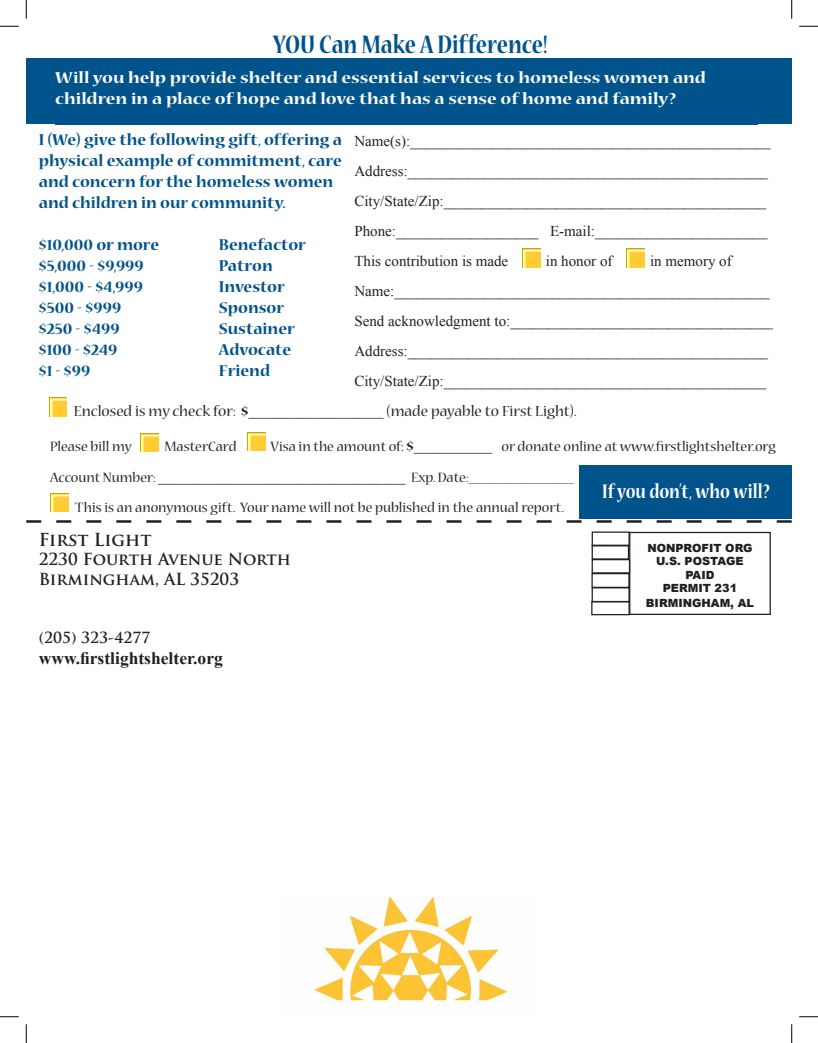
<style>
.page{position:relative;width:818px;height:1043px;background:#fff}
.page>*{position:absolute;margin:0;border:0;box-sizing:border-box;transform-origin:0 0}
.t1{font:700 28.12px "Nueva Std";color:#00538b;scale:.8 1}
.t2{font:700 21.88px "Nueva Std";color:#fff;scale:.8 1}
.t3{font:700 17.5px/21px "Nueva Std";color:#00538b}
.t4{font:700 17.5px/21px "Nueva Std";color:#fff;scale:1.1 1}
.t5{font:700 17.5px "Times New Roman";color:#231f20}
.t6{font:700 17.5px "Trajan Pro";color:#231f20}
.t7{font:16.25px "Nueva Std";color:#231f20}
.t8{font:700 16.25px/19.5px "Trajan Pro";color:#231f20}
.t9{font:15px/30px "Times New Roman";color:#231f20}
.t10{font:15px/31.5px "Nueva Std";color:#231f20}
.t11{font:700 15px "Trajan Pro";color:#231f20}
.t12{font:900 11.25px/13.5px "Arial";color:#231f20;text-align:center}
.s1{font-weight:700}
.s2{font-weight:700;font-size:22.5px}
.s3{font-size:16.25px}
.s4{font-weight:700;font-size:16.25px}
.s5{font-size:22.5px}
</style>
<div class="page">
<img style="left:314px;top:896px;width:195px;height:106px">
<div style="left:629px;top:532px;width:141px;height:83px;border:1px solid #231f20"></div>
<div style="left:591px;top:559px;width:39px;height:14px;border:1px solid #231f20"></div>
<div style="left:591px;top:601px;width:38px;height:14px;border:1px solid #231f20"></div>
<div style="left:591px;top:587px;width:38px;height:15px;border:1px solid #231f20"></div>
<div style="left:591px;top:531px;width:38px;height:15px;border:1px solid #231f20"></div>
<div style="left:591px;top:544px;width:38px;height:15px;border:1px solid #231f20"></div>
<div style="left:591px;top:573px;width:38px;height:15px;border:1px solid #231f20"></div>
<img style="left:626px;top:249px;width:18px;height:18px">
<img style="left:522px;top:249px;width:18px;height:18px">
<img style="left:248px;top:432px;width:17px;height:18px">
<img style="left:49px;top:398px;width:18px;height:18px">
<img style="left:51px;top:493px;width:17px;height:18px">
<img style="left:141px;top:433px;width:17px;height:19px">
<div style="left:579px;top:466px;width:212px;height:53px;background:#00538b"></div>
<div style="left:26px;top:58px;width:765px;height:65px;background:#00538b"></div>
<div style="left:55px;top:71px;width:703px;height:54px;background:#00538b"></div>
<svg style="left:26px;top:520px;width:765px;height:2px"></svg>
<svg style="left:0;top:25px;width:19px;height:2px"></svg>
<svg style="left:799px;top:25px;width:19px;height:2px"></svg>
<svg style="left:0;top:1016px;width:19px;height:1px"></svg>
<svg style="left:799px;top:1016px;width:19px;height:1px"></svg>
<svg style="left:25px;top:0;width:2px;height:19px"></svg>
<svg style="left:25px;top:1024px;width:2px;height:18px"></svg>
<svg style="left:791px;top:0;width:1px;height:19px"></svg>
<svg style="left:791px;top:1024px;width:1px;height:18px"></svg>
<h1 class="t1" style="left:273px;top:31px;width:345px">YOU Can Make A Difference!</h1>
<p class="t4" style="left:55px;top:68px;width:593px">Will you help provide shelter and essential services to homeless women and children in a place of hope and love that has a sense of home and family?</p>
<p class="t3" style="left:39px;top:130px;width:305px">I (We) give the following gift, offering a physical example of commitment, care and concern for the homeless women and children in our community.</p>
<p class="t3" style="left:39px;top:235px;width:122px">$10,000 or more</p>
<p class="t3" style="left:219px;top:235px;width:88px">Benefactor</p>
<p class="t3" style="left:39px;top:256px;width:107px">$5,000 - $9,999</p>
<p class="t3" style="left:219px;top:256px;width:55px">Patron</p>
<p class="t3" style="left:39px;top:277px;width:106px">$1,000 - $4,999</p>
<p class="t3" style="left:219px;top:277px;width:67px">Investor</p>
<p class="t3" style="left:39px;top:298px;width:84px">$500 - $999</p>
<p class="t3" style="left:219px;top:298px;width:67px">Sponsor</p>
<p class="t3" style="left:39px;top:319px;width:82px">$250 - $499</p>
<p class="t3" style="left:219px;top:319px;width:77px">Sustainer</p>
<p class="t3" style="left:39px;top:340px;width:80px">$100 - $249</p>
<p class="t3" style="left:219px;top:340px;width:74px">Advocate</p>
<p class="t3" style="left:39px;top:361px;width:53px">$1 - $99</p>
<p class="t3" style="left:219px;top:361px;width:53px">Friend</p>
<p class="t7" style="left:74px;top:404px;width:504px">Enclosed is my check for: <span class="s1">$</span><span class="s2">____________</span> (made payable to First Light).</p>
<p class="t10" style="left:50px;top:431px;width:83px">Please bill my</p>
<p class="t10" style="left:164px;top:431px;width:74px">MasterCard</p>
<p class="t9" style="left:354px;top:126px;width:417px">Name(s):________________________________________________ Address:________________________________________________ City/State/Zip:___________________________________________ Phone:___________________ E-mail:_______________________ This contribution is made</p>
<p class="t9" style="left:354px;top:246px;width:420px;text-indent:295px">in memory of Name:__________________________________________________ Send acknowledgment to:___________________________________ Address:________________________________________________ City/State/Zip:___________________________________________</p>
<p class="t9" style="left:545px;top:246px;width:68px">in honor of</p>
<p class="t10" style="left:50px;top:431px;width:727px;text-indent:220px">Visa in the amount of<span class="s3">:</span> <span class="s4">$</span><span class="s2">_______</span> or donate online at www.firstlightshelter.org<br>Account Number: <span class="s5">______________________</span> Exp. Date:______________</p>
<p class="t10" style="left:75px;top:492px;width:490px">This is an anonymous gift. Your name will not be published in the annual report.</p>
<h2 class="t2" style="left:602px;top:481px;width:211px">If you don’t, who will?</h2>
<p class="t6" style="left:39px;top:528px;width:114px">First Light</p>
<p class="t8" style="left:39px;top:550px;width:254px">2230 Fourth Avenue North<br>Birmingham, AL 35203</p>
<p class="t11" style="left:39px;top:628px;width:113px">(205) 323-4277</p>
<p class="t5" style="left:39px;top:646px;width:186px">www.firstlightshelter.org</p>
<p class="t12" style="left:647px;top:540px;width:107px">NONPROFIT ORG<br>U.S. POSTAGE<br>PAID<br>PERMIT 231</p>
<p class="t12" style="left:645px;top:596px;width:110px">BIRMINGHAM, AL</p>
</div>
